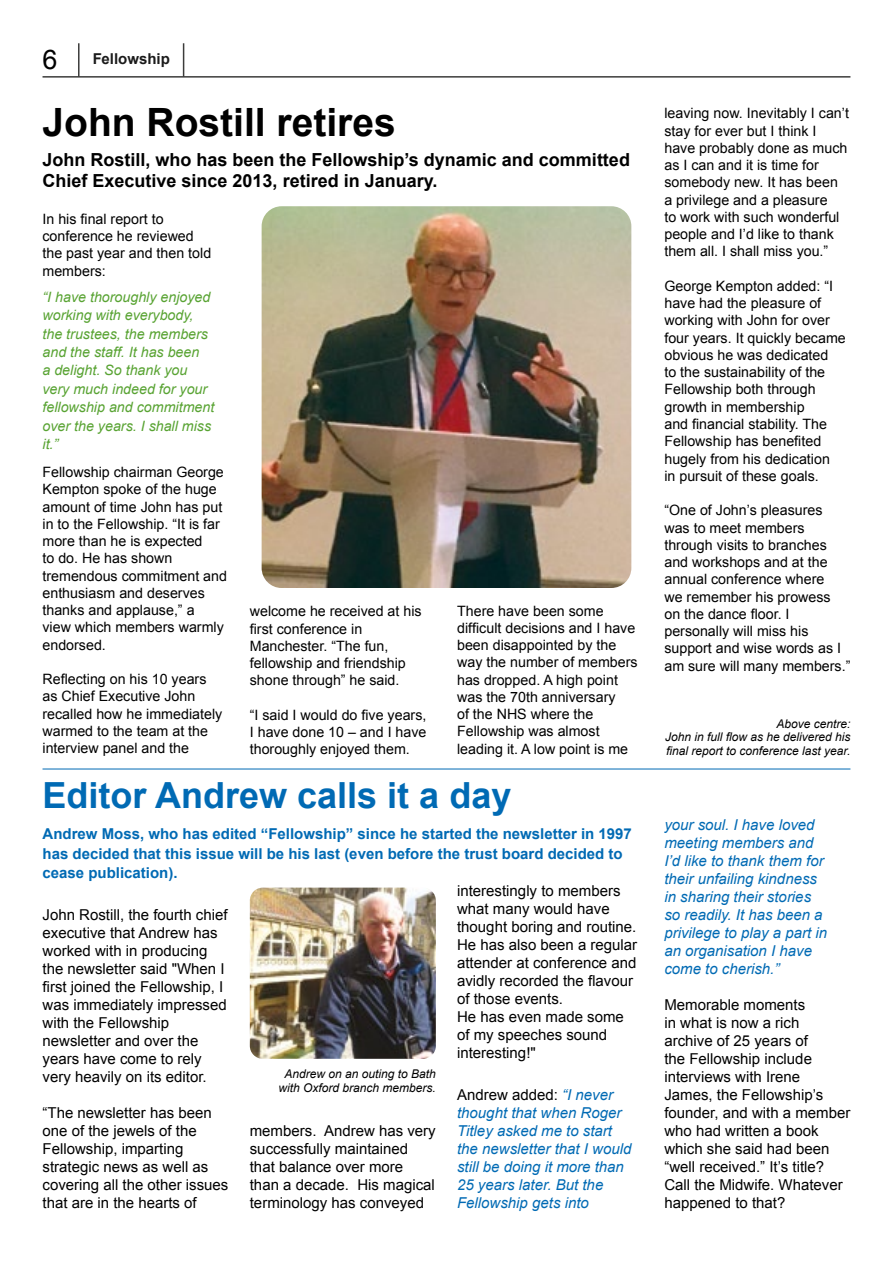
<style>
.page{position:relative;width:893px;height:1263px;background:#fff}
.page>*{position:absolute;margin:0;border:0;box-sizing:border-box;transform-origin:0 0}
.t1{font:700 39px "Arial";color:#000}
.t2{font:700 36px "Arial";color:#006ab4}
.t3{font:27px "Arial";color:#000}
.t4{font:700 18px/21px "Arial";color:#000}
.t5{font:15px/18px "Arial";color:#000}
.t6{font:italic 15px/18px "Arial";color:#006ab4}
.t7{font:700 15px/19.5px "Arial";color:#006ab4}
.t8{font:700 15px "Arial";color:#000}
.t9{font:14.25px/17.2px "Arial";color:#000}
.t10{font:italic 14.25px/18.5px "Arial";color:#58a332}
.t11{font:italic 12px/13.5px "Arial";color:#000;text-align:center}
.s1{font-style:normal;color:#000}
</style>
<div class="page">
<hr style="left:78px;top:43px;width:2px;height:34px;background:#3c3c3b">
<hr style="left:183px;top:43px;width:1px;height:34px;background:#3c3c3b">
<hr style="left:43px;top:76px;width:807px;height:2px;background:#3c3c3b">
<hr style="left:43px;top:769px;width:807px;height:1px;background:#006ab4">
<img style="left:250px;top:887px;width:186px;height:172px">
<img style="left:262px;top:206px;width:369px;height:382px">
<h3 class="t3" style="left:43px;top:41px;width:17px">6</h3>
<p class="t8" style="left:92px;top:49px;width:79px">Fellowship</p>
<h1 class="t1" style="left:43px;top:96px;width:355px">John Rostill retires</h1>
<p class="t4" style="left:43px;top:150px;width:589px">John Rostill, who has been the Fellowship’s dynamic and committed<br>Chief Executive since 2013, retired in January.</p>
<p class="t9" style="left:43px;top:210px;width:170px">In his final report to conference he reviewed the past year and then told members:</p>
<p class="t10" style="left:43px;top:288px;width:173px">“I have thoroughly enjoyed working with everybody, the trustees, the members and the staff. It has been<br>a delight. So thank you very much indeed for your fellowship and commitment over the years. I shall miss it.”</p>
<p class="t9" style="left:43px;top:463px;width:186px">Fellowship chairman George<br>Kempton spoke of the huge amount of time John has put in to the Fellowship. “It is far more than he is expected<br>to do. He has shown tremendous commitment and enthusiasm and deserves thanks and applause,” a<br>view which members warmly endorsed.</p>
<p class="t9" style="left:43px;top:671px;width:181px">Reflecting on his 10 years as Chief Executive John recalled how he immediately warmed to the team at the interview panel and the</p>
<p class="t9" style="left:457px;top:602px;width:182px">There have been some difficult decisions and I have been disappointed by the way the number of members has dropped. A high point was the 70th anniversary<br>of the NHS where the<br>Fellowship was almost leading it. A low point is me</p>
<p class="t9" style="left:250px;top:603px;width:173px">welcome he received at his first conference in<br>Manchester. “The fun, fellowship and friendship shone through” he said.</p>
<p class="t9" style="left:250px;top:706px;width:178px;text-align:justify">“I said I would do five years, I have done 10 – and I have thoroughly enjoyed them.</p>
<h2 class="t2" style="left:43px;top:771px;width:470px">Editor Andrew calls it a day</h2>
<p class="t7" style="left:43px;top:825px;width:591px">Andrew Moss, who has edited “Fellowship” since he started the newsletter in 1997 has decided that this issue will be his last (even before the trust board decided to cease publication).</p>
<p class="t5" style="left:43px;top:906px;width:187px">John Rostill, the fourth chief executive that Andrew has worked with in producing the newsletter said "When I first joined the Fellowship, I was immediately impressed with the Fellowship newsletter and over the years have come to rely very heavily on its editor.</p>
<p class="t5" style="left:43px;top:1104px;width:187px">“The newsletter has been one of the jewels of the<br>Fellowship, imparting strategic news as well as covering all the other issues that are in the hearts of</p>
<p class="t5" style="left:457px;top:882px;width:182px">interestingly to members what many would have thought boring and routine.<br>He has also been a regular attender at conference and avidly recorded the flavour of those events.<br>He has even made some of my speeches sound interesting!"</p>
<p class="t6" style="left:457px;top:1086px;width:176px"><span class="s1">Andrew added:</span> “I never thought that when Roger<br>Titley asked me to start the newsletter that I would still be doing it more than<br>25 years later. But the<br>Fellowship gets into</p>
<p class="t11" style="left:278px;top:1067px;width:159px">Andrew on an outing to Bath with Oxford branch members.</p>
<p class="t5" style="left:250px;top:1122px;width:187px">members. Andrew has very successfully maintained that balance over more than a decade. His magical terminology has conveyed</p>
<p class="t9" style="left:664px;top:105px;width:186px">leaving now. Inevitably I can’t stay for ever but I think I have probably done as much as I can and it is time for somebody new. It has been a privilege and a pleasure<br>to work with such wonderful people and I’d like to thank them all. I shall miss you.”</p>
<p class="t9" style="left:664px;top:277px;width:183px">George Kempton added: “I have had the pleasure of working with John for over four years. It quickly became obvious he was dedicated<br>to the sustainability of the<br>Fellowship both through growth in membership<br>and financial stability. The<br>Fellowship has benefited hugely from his dedication<br>in pursuit of these goals.</p>
<p class="t9" style="left:664px;top:502px;width:188px">“One of John’s pleasures was to meet members through visits to branches and workshops and at the annual conference where<br>we remember his prowess<br>on the dance floor. I personally will miss his support and wise words as I am sure will many members.”</p>
<p class="t11" style="left:665px;top:717px;width:187px;text-align:justify;text-indent:111px">Above centre:<br>John in full flow as he delivered his final report to conference last year.</p>
<p class="t6" style="left:664px;top:816px;width:164px">your soul. I have loved meeting members and<br>I’d like to thank them for their unfailing kindness in sharing their stories so readily. It has been a privilege to play a part in an organisation I have come to cherish.”</p>
<p class="t5" style="left:664px;top:996px;width:187px">Memorable moments<br>in what is now a rich archive of 25 years of<br>the Fellowship include interviews with Irene<br>James, the Fellowship’s founder, and with a member who had written a book which she said had been “well received.” It’s title?<br>Call the Midwife. Whatever happened to that?</p>
</div>
